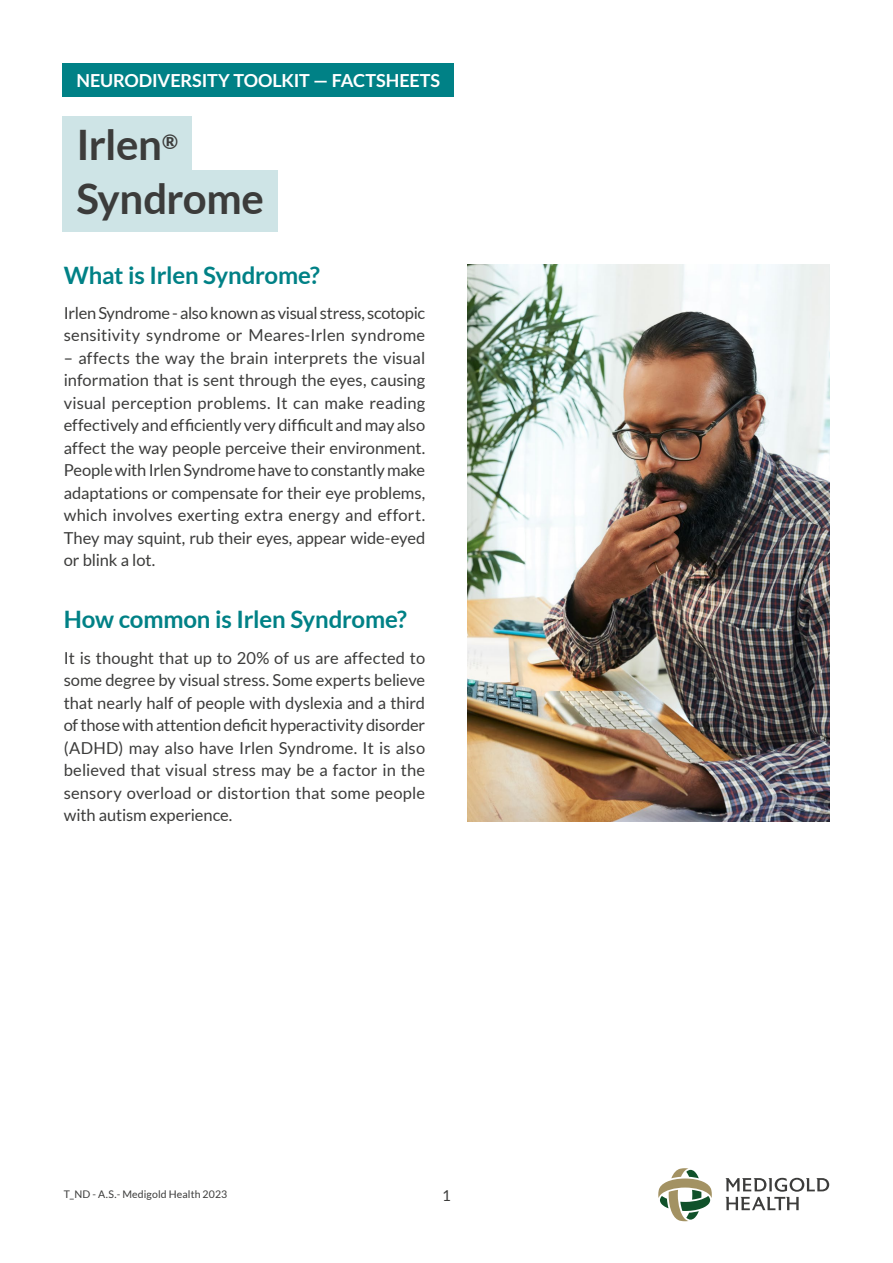
<style>
.page{position:relative;width:893px;height:1263px;background:#fff}
.page>*{position:absolute;margin:0;border:0;box-sizing:border-box;transform-origin:0 0}
.t1{font:700 42px/54px "Lato";letter-spacing:-.015em;color:#3c3c3b}
.t2{font:700 24px "Lato";letter-spacing:-.01em;color:#008186}
.t3{font:700 18px "Lato";letter-spacing:-.005em;color:#fff}
.t4{font:16.5px/22.5px "Lato";letter-spacing:-.005em;color:#3c3c3b;text-align:justify}
.t5{font:15px "Lato";color:#3c3c3b}
.t6{font:10.5px "Lato";letter-spacing:.01em;color:#3c3c3b}
</style>
<div class="page">
<div style="left:63px;top:63px;width:391px;height:34px;background:#008186"></div>
<svg style="left:658px;top:1168px;width:54px;height:53px"></svg>
<svg style="left:725px;top:1178px;width:104px;height:32px"></svg>
<div style="left:63px;top:116px;width:129px;height:62px;background:#cee4e6"></div>
<div style="left:63px;top:170px;width:215px;height:62px;background:#cee4e6"></div>
<img style="left:468px;top:264px;width:361px;height:557px">
<p class="t3" style="left:77px;top:70px;width:365px">NEURODIVERSITY TOOLKIT — FACTSHEETS</p>
<h1 class="t1" style="left:77px;top:117px;width:189px">Irlen<sup>®<br></sup>Syndrome</h1>
<h2 class="t2" style="left:64px;top:261px;width:258px">What is Irlen Syndrome?</h2>
<p class="t4" style="left:64px;top:302px;width:363px">Irlen Syndrome - also known as visual stress, scotopic sensitivity syndrome or Meares-Irlen syndrome</p>
<p class="t4" style="left:64px;top:347px;width:363px">– affects the way the brain interprets the visual information that is sent through the eyes, causing visual perception problems. It can make reading effectively and efficiently very difficult and may also affect the way people perceive their environment.<br>People with Irlen Syndrome have to constantly make adaptations or compensate for their eye problems, which involves exerting extra energy and effort.<br>They may squint, rub their eyes, appear wide-eyed or blink a lot.</p>
<h2 class="t2" style="left:64px;top:606px;width:345px">How common is Irlen Syndrome?</h2>
<p class="t4" style="left:64px;top:646px;width:363px">It is thought that up to 20% of us are affected to some degree by visual stress. Some experts believe that nearly half of people with dyslexia and a third of those with attention deficit hyperactivity disorder (ADHD) may also have Irlen Syndrome. It is also believed that visual stress may be a factor in the sensory overload or distortion that some people with autism experience.</p>
<p class="t6" style="left:64px;top:1188px;width:165px">T_ND - A.S.- Medigold Health 2023</p>
<p class="t5" style="left:442px;top:1187px;width:10px">1</p>
</div>
